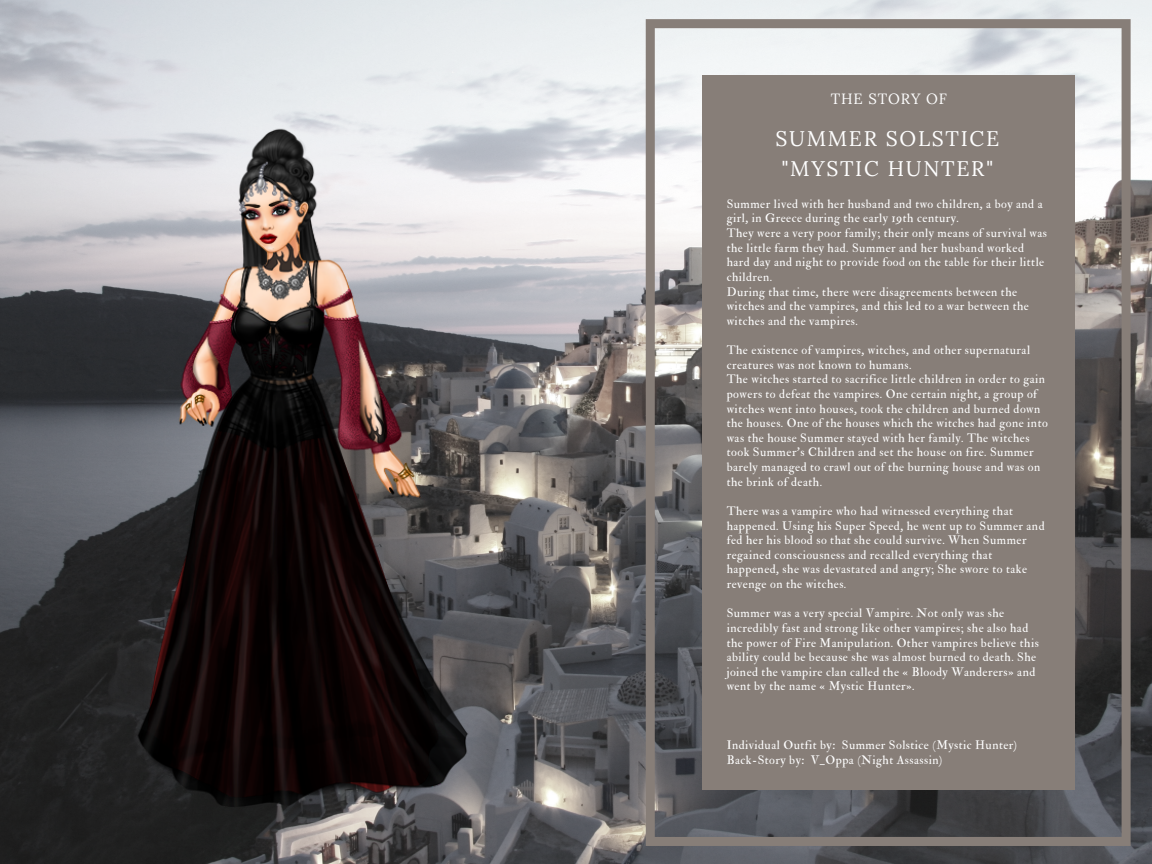
<style>
.page{position:relative;width:1152px;height:864px;background:#fff}
.page>*{position:absolute;margin:0;border:0;box-sizing:border-box;transform-origin:0 0}
.t1{font:21.15px/29.2px "Lora";letter-spacing:.08em;color:#fff}
.t2{font:14.85px "Lora";letter-spacing:.06em;color:#fff}
.t3{font:12px/14.7px "IM FELL Double Pica Roman";letter-spacing:.04em;color:#fff}
</style>
<div class="page">
<img style="left:0;top:0;width:1152px;height:864px">
<svg style="left:646px;top:19px;width:485px;height:827px"></svg>
<div style="left:702px;top:75px;width:373px;height:715px;background:#877e78"></div>
<img style="left:1px;top:22px;width:616px;height:822px">
<p class="t2" style="left:831px;top:89px;width:118px">THE STORY OF</p>
<h1 class="t1" style="left:776px;top:124px;width:225px">SUMMER SOLSTICE "MYSTIC HUNTER"</h1>
<p class="t3" style="left:727px;top:197px;width:322px">Summer lived with her husband and two children, a boy and a girl, in Greece during the early 19th century.<br>They were a very poor family; their only means of survival was the little farm they had. Summer and her husband worked hard day and night to provide food on the table for their little children.<br>During that time, there were disagreements between the witches and the vampires, and this led to a war between the witches and the vampires.</p>
<p class="t3" style="left:727px;top:343px;width:323px">The existence of vampires, witches, and other supernatural creatures was not known to humans.<br>The witches started to sacrifice little children in order to gain powers to defeat the vampires. One certain night, a group of witches went into houses, took the children and burned down the houses. One of the houses which the witches had gone into was the house Summer stayed with her family. The witches took Summer's Children and set the house on fire. Summer barely managed to crawl out of the burning house and was on the brink of death.</p>
<p class="t3" style="left:727px;top:504px;width:319px">There was a vampire who had witnessed everything that happened. Using his Super Speed, he went up to Summer and fed her his blood so that she could survive. When Summer regained consciousness and recalled everything that happened, she was devastated and angry; She swore to take revenge on the witches.</p>
<p class="t3" style="left:727px;top:606px;width:314px">Summer was a very special Vampire. Not only was she incredibly fast and strong like other vampires; she also had the power of Fire Manipulation. Other vampires believe this ability could be because she was almost burned to death. She joined the vampire clan called the « Bloody Wanderers» and went by the name « Mystic Hunter».</p>
<p class="t3" style="left:727px;top:738px;width:292px">Individual Outfit by: Summer Solstice (Mystic Hunter)<br>Back-Story by: V_Oppa (Night Assassin)</p>
</div>
